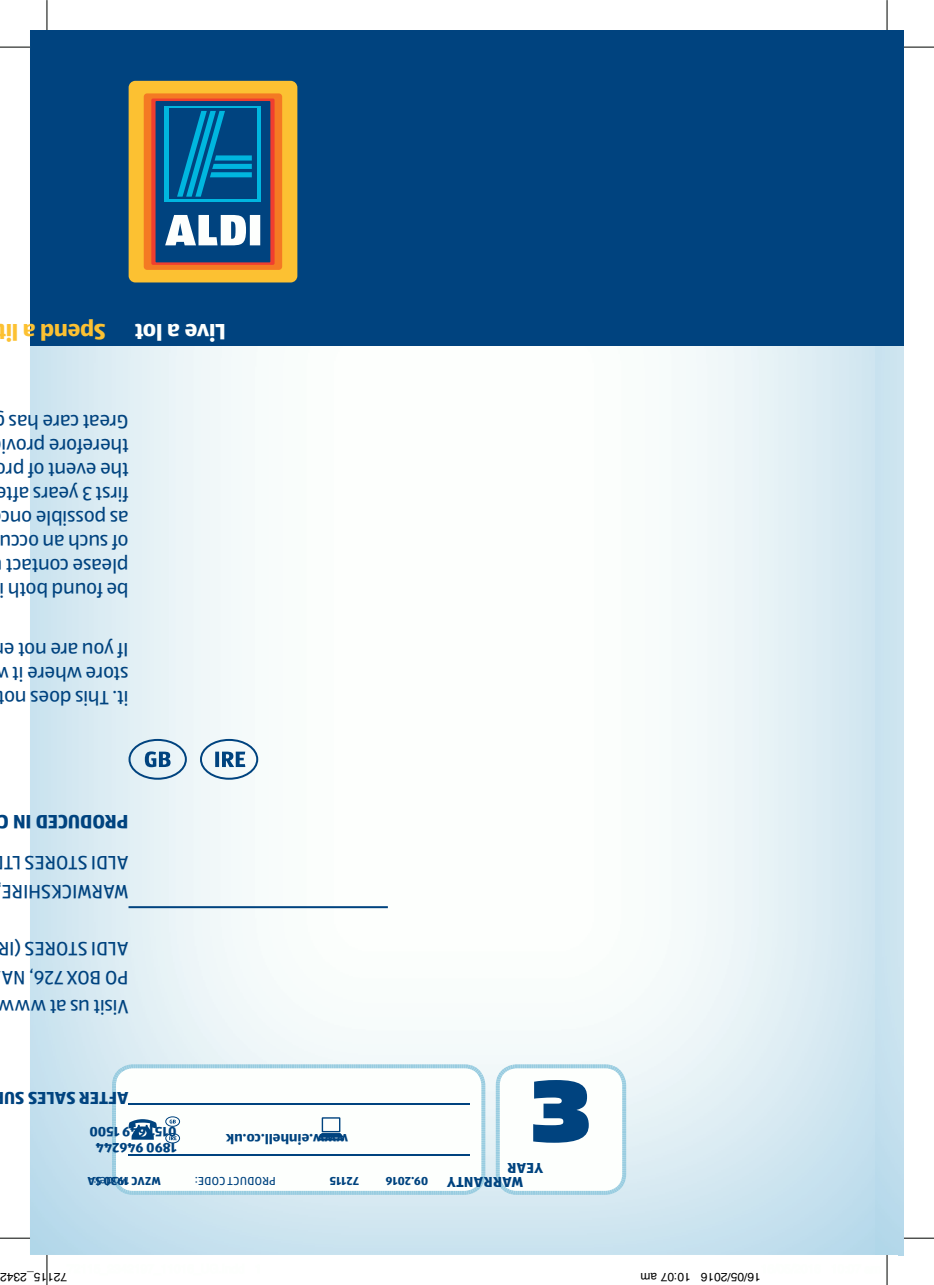
<style>
.page{position:relative;width:934px;height:1285px;background:#fff}
.page>*{position:absolute;margin:0;border:0;box-sizing:border-box;transform-origin:0 0}
.t1{font:700 23px "ALDISUEDOT";letter-spacing:-.005em;color:#fcc132}
.t2{font:700 23px "ALDISUEDOT";letter-spacing:-.005em;color:#fdfffd}
.t3{font:20px "ALDISUEDOT";color:#00437f}
.t4{font:700 20px "ALDISUEDOT";color:#00437f}
.t5{font:700 18px "ALDISUEDOT";letter-spacing:.01em;color:#00437f}
.t6{font:700 15px "ALDISUEDOT";letter-spacing:.015em;color:#00437f}
.t7{font:700 14px "ALDISUEDOT";letter-spacing:.015em;color:#00437f}
.t8{font:12px "Helvetica";color:#000}
.t9{font:700 12px "ALDISUEDOT";letter-spacing:.02em;color:#00437f}
.t10{font:12px "ALDISUEDOT";letter-spacing:.02em;color:#00437f}
</style>
<div class="page">
<img style="left:30px;top:345px;width:873px;height:910px">
<div style="left:128px;top:739px;width:59px;height:40px;border:2px solid #00437f;border-radius:50%"></div>
<svg style="left:145px;top:751px;width:25px;height:16px"></svg>
<div style="left:200px;top:739px;width:58px;height:40px;border:2px solid #00437f;border-radius:50%"></div>
<svg style="left:215px;top:751px;width:30px;height:16px"></svg>
<hr style="left:128px;top:906px;width:260px;height:2px;background:#00437f">
<img style="left:875px;top:345px;width:22px;height:910px">
<div style="left:886px;top:30px;width:17px;height:316px;background:#00437f"></div>
<div style="left:30px;top:30px;width:856px;height:315px;background:#00437f"></div>
<div style="left:128px;top:81px;width:169px;height:201px;background:#fcc132;border-radius:7px"></div>
<div style="left:144px;top:93px;width:138px;height:177px;background:#f47a23;border-radius:3px"></div>
<svg style="left:151px;top:98px;width:123px;height:167px;background:#e44231"></svg>
<div style="left:155px;top:101px;width:115px;height:161px;background:#00437f"></div>
<div style="left:165px;top:106px;width:96px;height:96px;background:#00b6df"></div>
<div style="left:169px;top:108px;width:88px;height:91px;background:#00437f"></div>
<svg style="left:177px;top:111px;width:75px;height:86px"></svg>
<svg style="left:165px;top:215px;width:95px;height:30px"></svg>
<div style="left:114px;top:1066px;width:369px;height:126px;background:#fdfffd;border-radius:19px"></div>
<div style="left:112px;top:1064px;width:373px;height:130px;border:4px dashed #98cce0;border-radius:19px"></div>
<hr style="left:128px;top:1103px;width:342px;height:1px;background:#00437f">
<hr style="left:128px;top:1154px;width:342px;height:1px;background:#00437f">
<svg style="left:128px;top:1119px;width:29px;height:20px"></svg>
<div style="left:165px;top:1116px;width:15px;height:10px;border:1px solid #00437f;border-radius:50%"></div>
<svg style="left:169px;top:1119px;width:7px;height:4px"></svg>
<div style="left:165px;top:1133px;width:15px;height:10px;border:1px solid #00437f;border-radius:50%"></div>
<svg style="left:169px;top:1136px;width:7px;height:4px"></svg>
<svg style="left:318px;top:1117px;width:26px;height:23px"></svg>
<div style="left:497px;top:1066px;width:127px;height:126px;background:#fdfffd;border-radius:19px"></div>
<div style="left:495px;top:1064px;width:131px;height:130px;border:4px dashed #98cce0;border-radius:19px"></div>
<svg style="left:533px;top:1080px;width:55px;height:62px"></svg>
<hr style="left:0;top:47px;width:30px;height:1px;background:#000">
<hr style="left:903px;top:47px;width:30px;height:1px;background:#000">
<hr style="left:0;top:1237px;width:30px;height:1px;background:#000">
<hr style="left:903px;top:1237px;width:30px;height:1px;background:#000">
<hr style="left:47px;top:0;width:1px;height:30px;background:#000">
<hr style="left:47px;top:1255px;width:1px;height:30px;background:#000">
<hr style="left:886px;top:0;width:1px;height:30px;background:#000">
<hr style="left:886px;top:1255px;width:1px;height:30px;background:#000">
<p class="t1" style="left:106px;top:347px;width:109px;rotate:-180deg">Spend a lit</p>
<p class="t2" style="left:226px;top:347px;width:92px;rotate:-180deg">Live a lot</p>
<p class="t3" style="left:128px;top:435px;width:121px;rotate:-180deg">Great care has</p>
<p class="t3" style="left:128px;top:459px;width:128px;rotate:-180deg">therefore provi</p>
<p class="t3" style="left:128px;top:483px;width:135px;rotate:-180deg">the event of pro</p>
<p class="t3" style="left:128px;top:507px;width:134px;rotate:-180deg">first 3 years afte</p>
<p class="t3" style="left:128px;top:531px;width:128px;rotate:-180deg">as possible onc</p>
<p class="t3" style="left:128px;top:555px;width:130px;rotate:-180deg">of such an occu</p>
<p class="t3" style="left:128px;top:579px;width:124px;rotate:-180deg">please contact</p>
<p class="t3" style="left:128px;top:603px;width:130px;rotate:-180deg">be found both i</p>
<p class="t3" style="left:128px;top:662px;width:126px;rotate:-180deg">If you are not e</p>
<p class="t3" style="left:128px;top:686px;width:136px;rotate:-180deg">store where it w</p>
<p class="t3" style="left:128px;top:710px;width:132px;rotate:-180deg">it. This does not</p>
<p class="t4" style="left:128px;top:835px;width:131px;rotate:-180deg">PRODUCED IN C</p>
<p class="t3" style="left:128px;top:876px;width:126px;rotate:-180deg">ALDI STORES LT</p>
<p class="t3" style="left:128px;top:904px;width:128px;rotate:-180deg">WARWICKSHIRE</p>
<p class="t3" style="left:128px;top:962px;width:132px;rotate:-180deg">ALDI STORES (IR</p>
<p class="t3" style="left:128px;top:990px;width:128px;rotate:-180deg">PO BOX 726, NA</p>
<p class="t3" style="left:128px;top:1019px;width:131px;rotate:-180deg">Visit us at www</p>
<p class="t5" style="left:128px;top:1110px;width:126px;rotate:-180deg">AFTER SALES SU</p>
<p class="t7" style="left:176px;top:1140px;width:88px;rotate:-180deg">0151 649 1500</p>
<p class="t7" style="left:176px;top:1157px;width:82px;rotate:-180deg">1890 946244</p>
<p class="t7" style="left:348px;top:1148px;width:123px;rotate:-180deg">www.einhell.co.uk</p>
<p class="t9" style="left:161px;top:1189px;width:75px;rotate:-180deg">WZVC 1930 SA</p>
<p class="t10" style="left:276px;top:1189px;width:82px;rotate:-180deg">PRODUCT CODE:</p>
<p class="t9" style="left:358px;top:1189px;width:31px;rotate:-180deg">72115</p>
<p class="t9" style="left:428px;top:1189px;width:44px;rotate:-180deg">09.2016</p>
<p class="t10" style="left:128px;top:1189px;width:36px;rotate:-180deg">Model:</p>
<p class="t6" style="left:543px;top:1177px;width:37px;rotate:-180deg">YEAR</p>
<p class="t6" style="left:522px;top:1192px;width:77px;rotate:-180deg">WARRANTY</p>
<p class="t8" style="left:67px;top:1286px;width:68px;rotate:-180deg">72115_2342</p>
<p class="t8" style="left:760px;top:1286px;width:122px;rotate:-180deg">16/05/2016 10:07 am</p>
</div>
